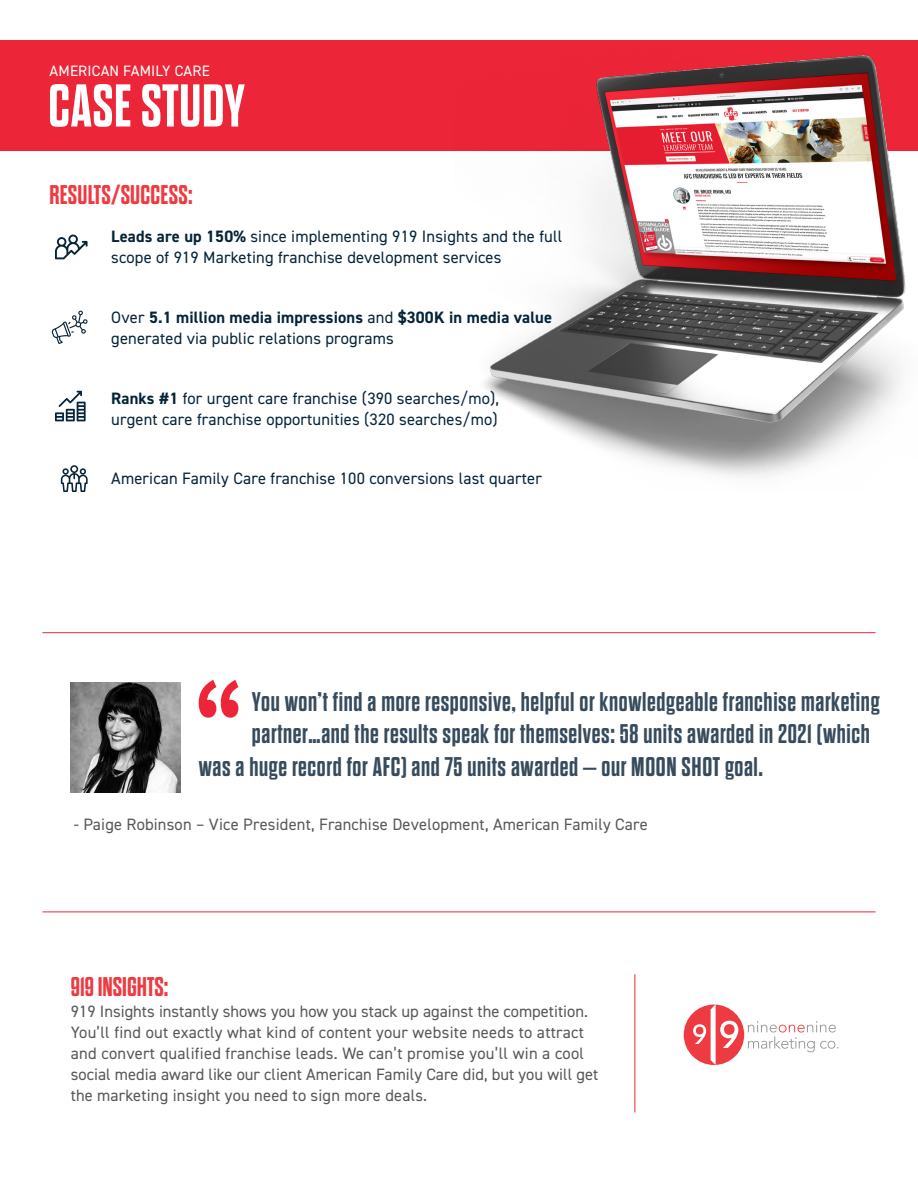
<style>
.page{position:relative;width:918px;height:1188px;background:#fff}
.page>*{position:absolute;margin:0;border:0;box-sizing:border-box;transform-origin:0 0}
.t1{font:700 60.15px "Dharma Gothic E";letter-spacing:.01em;color:#fff}
.quote{font:700 27px "Dharma Gothic E";letter-spacing:.025em;color:#374b5d}
.body_copy{font:700 27px "Dharma Gothic E";letter-spacing:.01em;color:#ee3a41}
.body_copy-2{font:16.5px/21px "DIN2014";letter-spacing:.01em;color:#57585a}
.body_copy-3{font:16.5px/21px "DIN2014";letter-spacing:.01em;color:#062438}
.body_copy-4{font:700 16.5px/21px "DIN2014";letter-spacing:.01em;color:#062438}
.t2{font:15px "DIN2014";letter-spacing:.01em;color:#fff}
.s1{font-weight:700}
.s2{font-weight:400}
</style>
<div class="page">
<div style="left:0;top:40px;width:918px;height:111px;background:#ed2538"></div>
<img style="left:757px;top:1021px;width:79px;height:12px">
<div style="left:684px;top:1005px;width:60px;height:60px;background:#ee3a41;border-radius:50%"></div>
<svg style="left:693px;top:1004px;width:45px;height:61px"></svg>
<svg style="left:55px;top:235px;width:33px;height:24px"></svg>
<svg style="left:51px;top:311px;width:37px;height:33px"></svg>
<svg style="left:55px;top:391px;width:31px;height:30px"></svg>
<svg style="left:199px;top:680px;width:39px;height:38px"></svg>
<img style="left:484px;top:54px;width:422px;height:423px">
<hr style="left:42px;top:632px;width:834px;height:1px;background:#ed2538">
<hr style="left:42px;top:912px;width:834px;height:1px;background:#ed2538">
<hr style="left:634px;top:974px;width:1px;height:139px;background:#ed2538">
<svg style="left:61px;top:465px;width:27px;height:27px"></svg>
<img style="left:70px;top:683px;width:110px;height:110px">
<h1 class="t2" style="left:50px;top:61px;width:162px">AMERICAN FAMILY CARE</h1>
<h1 class="t1" style="left:48px;top:75px;width:198px">CASE STUDY</h1>
<h1 class="body_copy" style="left:49px;top:181px;width:145px">RESULTS/SUCCESS:</h1>
<p class="body_copy-3" style="left:111px;top:225px;width:452px"><span class="s1">Leads are up 150%</span> since implementing 919 Insights and the full scope of 919 Marketing franchise development services</p>
<p class="body_copy-4" style="left:111px;top:306px;width:442px"><span class="s2">Over</span> 5.1 million media impressions <span class="s2">and</span> $300K in media value <span class="s2">generated via public relations programs</span></p>
<p class="body_copy-3" style="left:111px;top:387px;width:389px"><span class="s1">Ranks #1</span> for urgent care franchise (390 searches/mo), urgent care franchise opportunities (320 searches/mo)</p>
<p class="body_copy-3" style="left:111px;top:468px;width:432px">American Family Care franchise 100 conversions last quarter</p>
<p class="quote" style="left:252px;top:688px;width:629px">You won’t find a more responsive, helpful or knowledgeable franchise marketing</p>
<p class="quote" style="left:252px;top:720px;width:620px">partner…and the results speak for themselves: 58 units awarded in 2021 (which</p>
<p class="quote" style="left:199px;top:753px;width:566px">was a huge record for AFC) and 75 units awarded – our MOON SHOT goal.</p>
<p class="body_copy-2" style="left:74px;top:813px;width:576px">- Paige Robinson – Vice President, Franchise Development, American Family Care</p>
<p class="body_copy" style="left:71px;top:973px;width:99px">919 INSIGHTS:</p>
<p class="body_copy-2" style="left:71px;top:1000px;width:529px">919 Insights instantly shows you how you stack up against the competition.<br>You’ll find out exactly what kind of content your website needs to attract and convert qualified franchise leads. We can’t promise you’ll win a cool social media award like our client American Family Care did, but you will get the marketing insight you need to sign more deals.</p>
</div>
